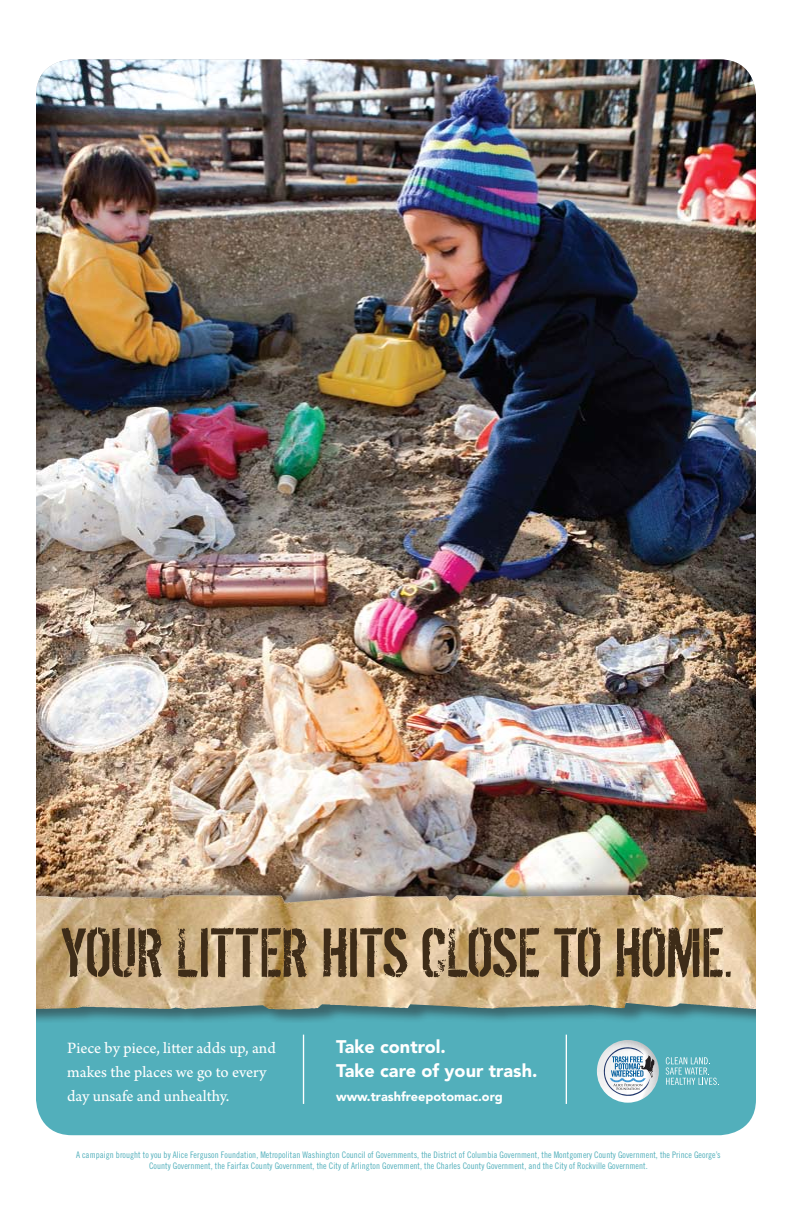
<style>
.page{position:relative;width:792px;height:1224px;background:#fff}
.page>*{position:absolute;margin:0;border:0;box-sizing:border-box;transform-origin:0 0}
.t1{font:76.2px "Dirty Ego";color:#3e2c18}
.t2{font:900 18.1px/24.1px "Avenir";color:#fff}
.t3{font:16.6px/23.8px "Arno Pro Sm Text";letter-spacing:-.005em;color:#fff}
.t4{font:900 12.7px "Avenir";color:#fff}
.t5{font:9px/10.8px "Trade Gothic Cond Eighteen";letter-spacing:.005em;color:#52afbb;text-align:center}
</style>
<div class="page">
<img style="left:36px;top:59px;width:720px;height:819px">
<div style="left:36px;top:1023px;width:720px;height:112px;background:#52afbb"></div>
<hr style="left:303px;top:1035px;width:1px;height:69px;background:#fff">
<hr style="left:566px;top:1035px;width:1px;height:69px;background:#fff">
<svg style="left:597px;top:1040px;width:62px;height:63px"></svg>
<svg style="left:666px;top:1057px;width:53px;height:28px"></svg>
<div style="left:0;top:878px;width:792px;height:145px;background:#231f20;opacity:.5"></div>
<img style="left:36px;top:895px;width:664px;height:7px">
<div style="left:0;top:873px;width:36px;height:170px;background:#fff"></div>
<div style="left:756px;top:870px;width:36px;height:171px;background:#fff"></div>
<h1 class="t1" style="left:60px;top:913px;width:674px">YOUR LITTER HITS CLOSE TO HOME.</h1>
<h3 class="t3" style="left:67px;top:1037px;width:210px">Piece by piece, litter adds up, and makes the places we go to every day unsafe and unhealthy.</h3>
<h2 class="t2" style="left:336px;top:1034px;width:203px">Take control.<br>Take care of your trash.</h2>
<h3 class="t4" style="left:336px;top:1089px;width:168px">www.trashfreepotomac.org</h3>
<p class="t5" style="left:76px;top:1149px;width:646px">A campaign brought to you by Alice Ferguson Foundation, Metropolitan Washington Council of Governments, the District of Columbia Government, the Montgomery County Government, the Prince George’s<br>County Government, the Fairfax County Government, the City of Arlington Government, the Charles County Government, and the City of Rockville Government.</p>
</div>
